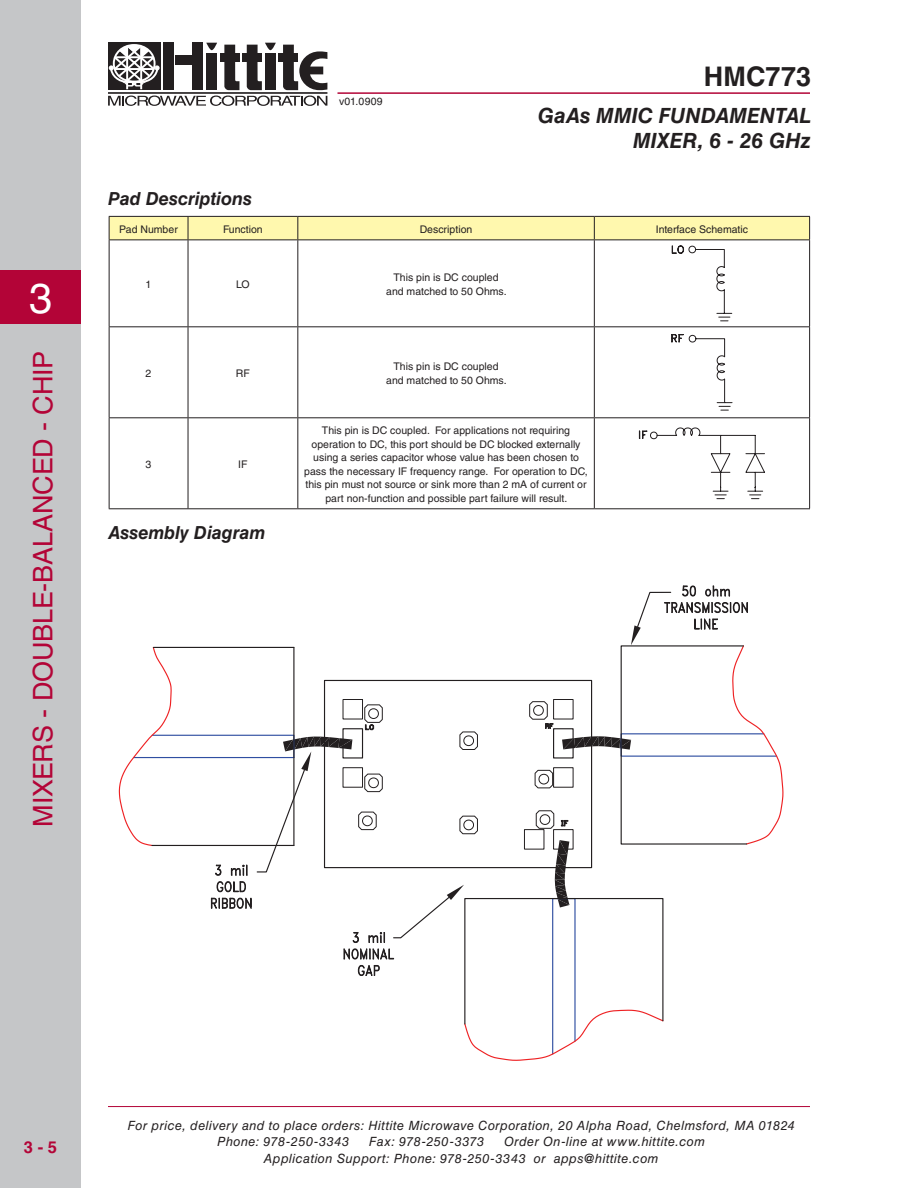
<style>
.page{position:relative;width:918px;height:1188px;background:#fff}
.page>*{position:absolute;margin:0;border:0;box-sizing:border-box;transform-origin:0 0}
.t1{font:42px "Helvetica LT Std";color:#fff}
.t2{font:27px "Helvetica LT Std";letter-spacing:-.01em;color:#b30437}
.t3{font:700 27px "Helvetica LT Std";letter-spacing:.005em;color:#231f20}
.t4{font:italic 700 21px/25.2px "Helvetica LT Std";letter-spacing:.005em;color:#231f20;text-align:right}
.t5{font:italic 700 18px "Helvetica LT Std";letter-spacing:-.005em;color:#231f20}
.t6{font:700 16.5px "Helvetica LT Std";color:#b30437}
.t7{font:italic 12.75px/16.5px "Helvetica LT Std";letter-spacing:.035em;color:#231f20}
.t8{font:10.5px/13.5px "Helvetica LT Std";color:#231f20;text-align:center}
</style>
<div class="page">
<div style="left:0;top:0;width:81px;height:1188px;background:#c5c6c8"></div>
<div style="left:0;top:270px;width:81px;height:54px;background:#b30437"></div>
<hr style="left:108px;top:1106px;width:702px;height:1px;background:#b30437">
<hr style="left:338px;top:92px;width:472px;height:2px;background:#b30437">
<div style="left:108px;top:43px;width:52px;height:47px;background:#231f20"></div>
<hr style="left:126px;top:46px;width:2px;height:43px;background:#fff">
<hr style="left:140px;top:46px;width:2px;height:43px;background:#fff">
<svg style="left:109px;top:44px;width:50px;height:43px"></svg>
<hr style="left:108px;top:92px;width:219px;height:2px;background:#231f20">
<div style="left:192px;top:43px;width:11px;height:47px;background:#231f20"></div>
<div style="left:163px;top:43px;width:11px;height:47px;background:#231f20"></div>
<div style="left:176px;top:55px;width:18px;height:9px;background:#231f20"></div>
<svg style="left:206px;top:43px;width:11px;height:7px"></svg>
<div style="left:206px;top:53px;width:11px;height:37px;background:#231f20"></div>
<svg style="left:224px;top:45px;width:15px;height:45px"></svg>
<svg style="left:108px;top:96px;width:219px;height:10px"></svg>
<div style="left:220px;top:53px;width:19px;height:9px;background:#231f20"></div>
<svg style="left:247px;top:43px;width:29px;height:47px"></svg>
<div style="left:242px;top:53px;width:20px;height:9px;background:#231f20"></div>
<svg style="left:283px;top:45px;width:44px;height:45px"></svg>
<div style="left:279px;top:53px;width:19px;height:9px;background:#231f20"></div>
<hr style="left:109px;top:240px;width:1px;height:86px;background:#231f20">
<hr style="left:188px;top:240px;width:1px;height:86px;background:#231f20">
<hr style="left:297px;top:240px;width:1px;height:86px;background:#231f20">
<hr style="left:594px;top:240px;width:1px;height:86px;background:#231f20">
<hr style="left:809px;top:240px;width:1px;height:86px;background:#231f20">
<hr style="left:109px;top:326px;width:79px;height:1px;background:#231f20">
<hr style="left:109px;top:327px;width:1px;height:90px;background:#231f20">
<hr style="left:188px;top:326px;width:110px;height:1px;background:#231f20">
<hr style="left:188px;top:327px;width:1px;height:90px;background:#231f20">
<hr style="left:298px;top:326px;width:296px;height:1px;background:#231f20">
<hr style="left:297px;top:327px;width:1px;height:90px;background:#231f20">
<hr style="left:594px;top:326px;width:216px;height:1px;background:#231f20">
<hr style="left:594px;top:327px;width:1px;height:90px;background:#231f20">
<hr style="left:809px;top:327px;width:1px;height:90px;background:#231f20">
<hr style="left:109px;top:417px;width:79px;height:1px;background:#231f20">
<hr style="left:109px;top:418px;width:1px;height:90px;background:#231f20">
<hr style="left:188px;top:417px;width:110px;height:1px;background:#231f20">
<hr style="left:188px;top:418px;width:1px;height:90px;background:#231f20">
<hr style="left:298px;top:417px;width:296px;height:1px;background:#231f20">
<hr style="left:297px;top:418px;width:1px;height:90px;background:#231f20">
<hr style="left:594px;top:417px;width:216px;height:1px;background:#231f20">
<hr style="left:594px;top:418px;width:1px;height:90px;background:#231f20">
<hr style="left:809px;top:418px;width:1px;height:90px;background:#231f20">
<hr style="left:109px;top:508px;width:79px;height:1px;background:#231f20">
<hr style="left:188px;top:508px;width:110px;height:1px;background:#231f20">
<hr style="left:298px;top:508px;width:296px;height:1px;background:#231f20">
<hr style="left:594px;top:508px;width:216px;height:1px;background:#231f20">
<svg style="left:109px;top:216px;width:701px;height:105px"></svg>
<svg style="left:671px;top:334px;width:61px;height:76px"></svg>
<svg style="left:639px;top:428px;width:126px;height:71px"></svg>
<svg style="left:119px;top:585px;width:664px;height:476px"></svg>
<h1 class="t1" style="left:29px;top:274px;width:25px">3</h1>
<h2 class="t2" style="left:27px;top:827px;width:477px;rotate:-90deg">mixers - DOUBLE-BALANCED - CHI P</h2>
<h3 class="t5" style="left:108px;top:187px;width:145px">Pad Descriptions</h3>
<p class="t8" style="left:339px;top:95px;width:45px">v01.0909</p>
<h2 class="t3" style="left:704px;top:60px;width:109px">HMC773</h2>
<h3 class="t4" style="left:538px;top:103px;width:275px">GaAs MMIC Fundamental<br>Mixer, 6 - 26 GHz</h3>
<p class="t8" style="left:119px;top:222px;width:60px">Pad Number</p>
<p class="t8" style="left:223px;top:222px;width:41px">Function</p>
<p class="t8" style="left:420px;top:222px;width:54px">Description</p>
<p class="t8" style="left:656px;top:222px;width:94px">I nterface Schematic</p>
<p class="t8" style="left:146px;top:277px;width:7px">1</p>
<p class="t8" style="left:236px;top:277px;width:15px">LO</p>
<p class="t8" style="left:386px;top:271px;width:122px">This pin is DC coupled and matched to 50 Ohms.</p>
<p class="t8" style="left:146px;top:366px;width:7px">2</p>
<p class="t8" style="left:236px;top:366px;width:15px">RF</p>
<p class="t8" style="left:386px;top:360px;width:122px">This pin is DC coupled and matched to 50 Ohms.</p>
<p class="t8" style="left:146px;top:457px;width:7px">3</p>
<p class="t8" style="left:238px;top:457px;width:11px">IF</p>
<h3 class="t5" style="left:108px;top:522px;width:159px">Assembly Diagram</h3>
<p class="t8" style="left:304px;top:424px;width:285px">This pin is DC coupled. For applications not requiring operation to DC, this port should be DC blocked externally using a series capacitor whose value has been chosen to pass the necessary I F frequency range. For operation to DC, this pin must not source or sink more than 2 mA of current or part non-function and possible part failure will result.</p>
<h3 class="t6" style="left:24px;top:1137px;width:35px">3 - 5</h3>
<p class="t7" style="left:217px;top:1117px;width:579px;text-indent:-90px">For price, delivery and to place orders: Hittite Microwave Corporation, 20 Alpha Road, Chelmsford, MA 01824<br>Phone: 978-250-3343</p>
<p class="t7" style="left:264px;top:1133px;width:443px;text-indent:240px">Order On-line at www.hittite.com<br>Application Support: Phone: 978-250-3343 or apps@hittite.com</p>
<p class="t7" style="left:369px;top:1133px;width:117px">Fax: 978-250-3373</p>
</div>
